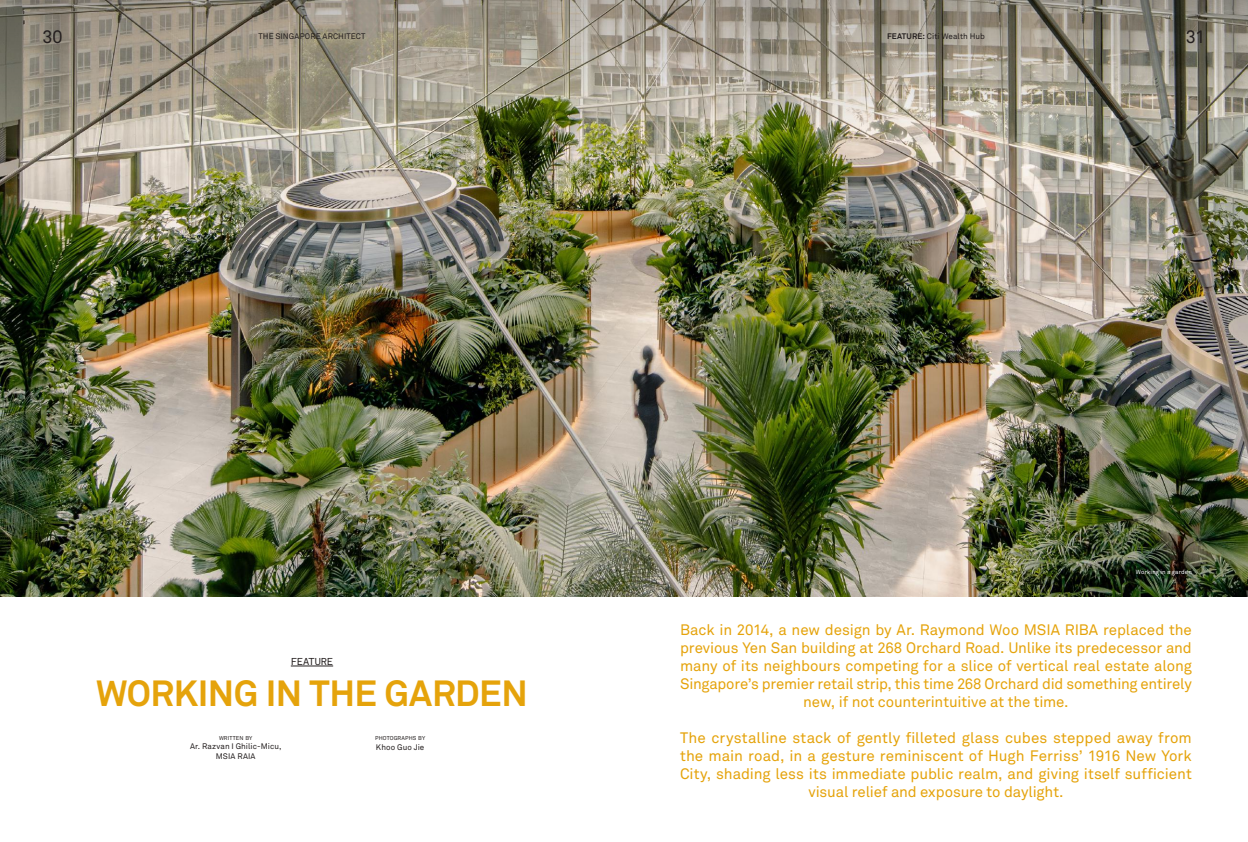
<style>
.page{position:relative;width:1248px;height:842px;background:#fff}
.page>*{position:absolute;margin:0;border:0;box-sizing:border-box;transform-origin:0 0}
.t1{font:700 36px "Akkurat";letter-spacing:-.015em;color:#e5a30b}
.t2{font:18px "Akkurat";color:#241f1f}
.t3{font:15px/18px "Akkurat";letter-spacing:-.005em;color:#e5a30b;text-align:center}
.t4{font:10px "Akkurat Mono";letter-spacing:-.015em;color:#241f1f}
.t5{font:8px/9.6px "Akkurat";letter-spacing:.01em;color:#241f1f;text-align:center}
.t6{font:6px "Akkurat";letter-spacing:.02em;color:#fff}
.t7{font:5.6px "Akkurat";letter-spacing:.015em;color:#241f1f}
.s1{font-weight:700}
</style>
<div class="page">
<img style="left:0;top:130px;width:1247px;height:466px">
<svg style="left:0;top:0;width:1247px;height:130px"></svg>
<hr style="left:291px;top:666px;width:42px;height:1px;background:#241f1f">
<p class="t2" style="left:43px;top:26px;width:22px">30</p>
<p class="t5" style="left:258px;top:31px;width:108px">THE SINGAPORE ARCHITECT</p>
<p class="t5" style="left:887px;top:31px;width:99px"><span class="s1">FEATURE:</span> Citi Wealth Hub</p>
<p class="t2" style="left:1185px;top:26px;width:21px">31</p>
<p class="t6" style="left:1135px;top:568px;width:57px">Working in a garden</p>
<p class="t4" style="left:291px;top:655px;width:44px">FEATURE</p>
<h1 class="t1" style="left:96px;top:671px;width:433px">WORKING IN THE GARDEN</h1>
<p class="t7" style="left:219px;top:734px;width:35px">WRITTEN BY</p>
<p class="t5" style="left:190px;top:742px;width:93px">Ar. Razvan I Ghilic-Micu,<br>MSIA RAIA</p>
<p class="t7" style="left:375px;top:735px;width:52px">PHOTOGRAPHS BY</p>
<p class="t5" style="left:376px;top:742px;width:50px">Khoo Guo Jie</p>
<p class="t3" style="left:680px;top:621px;width:513px">Back in 2014, a new design by Ar. Raymond Woo MSIA RIBA replaced the previous Yen San building at 268 Orchard Road. Unlike its predecessor and many of its neighbours competing for a slice of vertical real estate along Singapore’s premier retail strip, this time 268 Orchard did something entirely new, if not counterintuitive at the time.</p>
<p class="t3" style="left:680px;top:729px;width:513px">The crystalline stack of gently filleted glass cubes stepped away from the main road, in a gesture reminiscent of Hugh Ferriss’ 1916 New York City, shading less its immediate public realm, and giving itself sufficient visual relief and exposure to daylight.</p>
</div>
